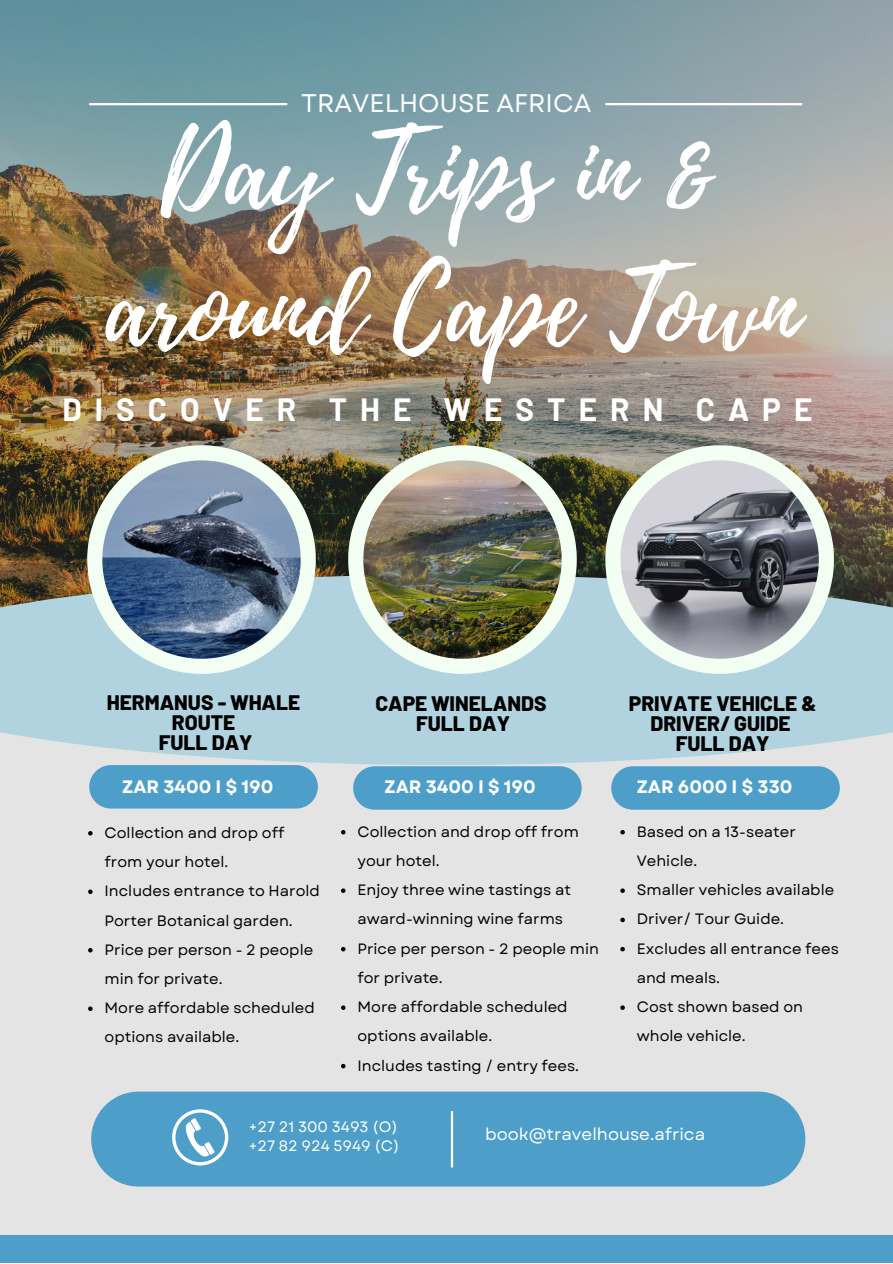
<style>
.page{position:relative;width:893px;height:1264px;background:#fff}
.page>*{position:absolute;margin:0;border:0;box-sizing:border-box;transform-origin:0 0}
.t1{font:106.35px "Playlist Script";color:#fff}
.t2{font:700 31.5px "Barlow";letter-spacing:.415em;color:#fff}
.t3{font:25.5px "Garet";color:#fff}
.t4{font:800 21px/20.2px "Barlow";color:#000;text-align:center}
.t5{font:700 18px "Garet";color:#fff}
.t6{font:16.95px "Garet";color:#fff}
.t7{font:15px/29.2px "Garet";color:#000}
.t8{font:15px "Garet";color:#fff}
</style>
<div class="page">
<div style="left:0;top:0;width:892px;height:1262px;background:#e4e4e4"></div>
<img style="left:0;top:0;width:892px;height:574px">
<svg style="left:0;top:574px;width:892px;height:191px;fill:#b0d3df"></svg>
<svg style="left:348px;top:445px;width:228px;height:229px"></svg>
<img style="left:363px;top:460px;width:198px;height:198px">
<svg style="left:87px;top:445px;width:229px;height:229px"></svg>
<img style="left:102px;top:460px;width:198px;height:198px">
<svg style="left:605px;top:445px;width:228px;height:229px"></svg>
<img style="left:620px;top:460px;width:198px;height:198px">
<div style="left:89px;top:765px;width:229px;height:43px;background:#4d9fc9;border-radius:22px"></div>
<div style="left:353px;top:766px;width:228px;height:43px;background:#4d9fc9;border-radius:22px"></div>
<div style="left:611px;top:766px;width:228px;height:43px;background:#4d9fc9;border-radius:22px"></div>
<div style="left:0;top:1234px;width:892px;height:28px;background:#4d9fc9"></div>
<hr style="left:89px;top:103px;width:198px;height:2px;background:#fff">
<hr style="left:605px;top:103px;width:197px;height:2px;background:#fff">
<svg style="left:88px;top:831px;width:5px;height:4px"></svg>
<svg style="left:88px;top:889px;width:5px;height:5px"></svg>
<svg style="left:88px;top:948px;width:5px;height:4px"></svg>
<svg style="left:88px;top:1006px;width:5px;height:4px"></svg>
<svg style="left:341px;top:830px;width:4px;height:4px"></svg>
<svg style="left:341px;top:888px;width:4px;height:5px"></svg>
<svg style="left:341px;top:947px;width:4px;height:4px"></svg>
<svg style="left:341px;top:1005px;width:4px;height:4px"></svg>
<svg style="left:341px;top:1063px;width:4px;height:5px"></svg>
<svg style="left:620px;top:830px;width:4px;height:4px"></svg>
<svg style="left:620px;top:888px;width:4px;height:5px"></svg>
<svg style="left:620px;top:917px;width:4px;height:5px"></svg>
<svg style="left:620px;top:947px;width:4px;height:4px"></svg>
<svg style="left:620px;top:1005px;width:4px;height:4px"></svg>
<div style="left:91px;top:1091px;width:714px;height:95px;background:#4d9fc9;border-radius:47px"></div>
<hr style="left:451px;top:1111px;width:2px;height:56px;background:#fff">
<svg style="left:172px;top:1109px;width:56px;height:56px"></svg>
<p class="t3" style="left:301px;top:85px;width:292px">TRAVELHOUSE AFRICA</p>
<p class="t1" style="left:160px;top:96px;width:555px">Day Trips in &amp;</p>
<p class="t1" style="left:105px;top:233px;width:695px">around Cape Town</p>
<p class="t2" style="left:62px;top:389px;width:751px">DISCOVER THE WESTERN CAPE</p>
<p class="t4" style="left:107px;top:691px;width:195px">HERMANUS - WHALE<br>ROUTE</p>
<p class="t4" style="left:159px;top:731px;width:95px">FULL DAY</p>
<p class="t4" style="left:375px;top:692px;width:173px">CAPE WINELANDS</p>
<p class="t4" style="left:416px;top:712px;width:95px">FULL DAY</p>
<p class="t4" style="left:628px;top:692px;width:189px">PRIVATE VEHICLE &amp;<br>DRIVER/ GUIDE</p>
<p class="t4" style="left:675px;top:732px;width:95px">FULL DAY</p>
<p class="t5" style="left:122px;top:773px;width:153px">ZAR 3400 I $ 190</p>
<p class="t5" style="left:636px;top:773px;width:157px">ZAR 6000 I $ 330</p>
<p class="t5" style="left:384px;top:773px;width:153px">ZAR 3400 I $ 190</p>
<p class="t7" style="left:105px;top:818px;width:181px">Collection and drop off from your hotel.</p>
<p class="t7" style="left:105px;top:876px;width:217px">Includes entrance to Harold<br>Porter Botanical garden.</p>
<p class="t7" style="left:105px;top:934px;width:210px">Price per person - 2 people min for private.</p>
<p class="t7" style="left:105px;top:993px;width:212px">More affordable scheduled options available.</p>
<p class="t7" style="left:357px;top:817px;width:223px">Collection and drop off from your hotel.</p>
<p class="t7" style="left:357px;top:875px;width:215px">Enjoy three wine tastings at award-winning wine farms</p>
<p class="t7" style="left:357px;top:933px;width:243px">Price per person - 2 people min for private.</p>
<p class="t7" style="left:357px;top:992px;width:212px">More affordable scheduled options available.</p>
<p class="t7" style="left:357px;top:1050px;width:223px">Includes tasting / entry fees.</p>
<p class="t7" style="left:636px;top:817px;width:160px">Based on a 13-seater<br>Vehicle.</p>
<p class="t7" style="left:636px;top:875px;width:199px">Smaller vehicles available</p>
<p class="t7" style="left:636px;top:904px;width:149px">Driver/ Tour Guide.</p>
<p class="t7" style="left:636px;top:933px;width:203px">Excludes all entrance fees and meals.</p>
<p class="t7" style="left:636px;top:992px;width:168px">Cost shown based on whole vehicle.</p>
<p class="t8" style="left:249px;top:1116px;width:150px">+27 21 300 3493 (O)</p>
<p class="t8" style="left:249px;top:1135px;width:152px">+27 82 924 5949 (C)</p>
<p class="t6" style="left:485px;top:1121px;width:221px">book@travelhouse.africa</p>
</div>
